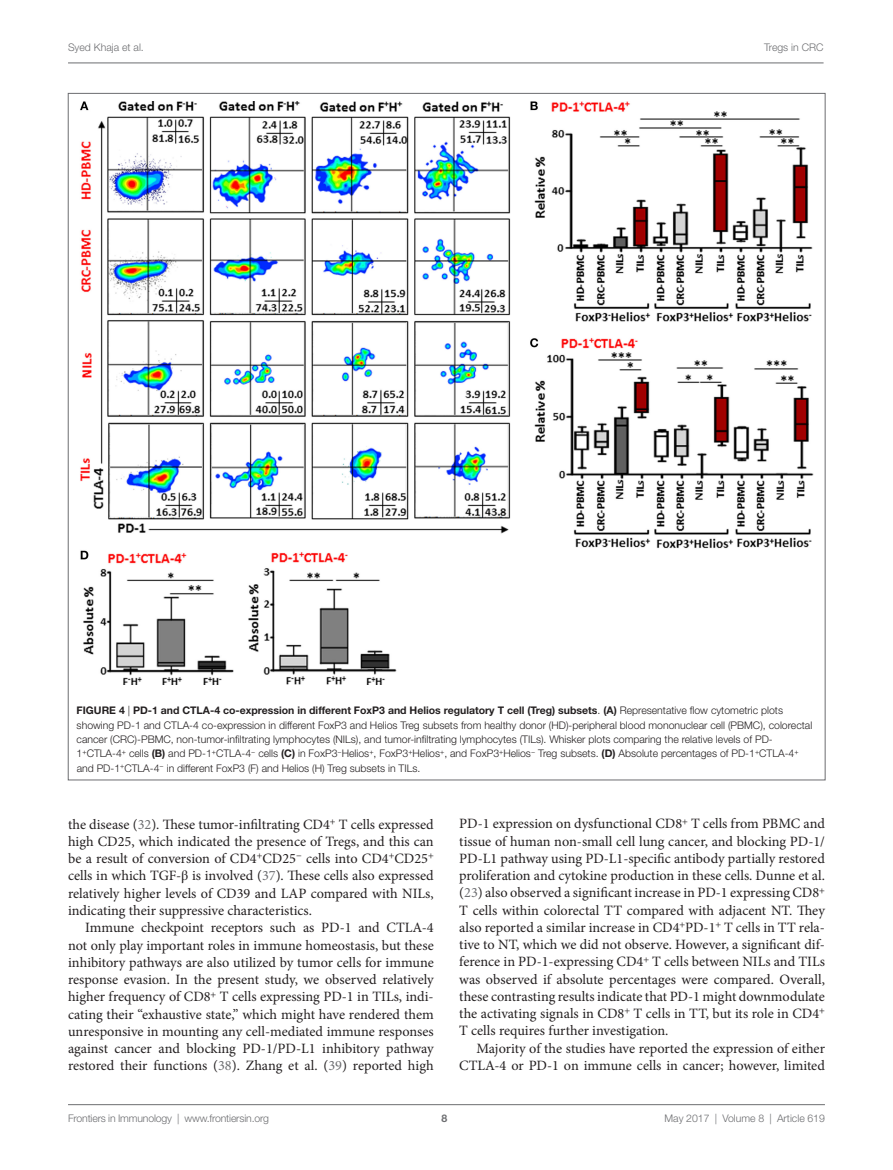
<style>
.page{position:relative;width:893px;height:1170px;background:#fff}
.page>*{position:absolute;margin:0;border:0;box-sizing:border-box;transform-origin:0 0}
.t1{font:14.25px/17.2px "Minion Pro";color:#231f20;text-align:justify}
.t2{font:300 10.5px/14.2px "Helvetica Neue LT Std";color:#231f20}
.t3{font:300 10.5px "Helvetica Neue LT Std";letter-spacing:-.015em;color:#6c6d70}
.t4{font:700 10.5px "Helvetica Neue LT Std";color:#6c6d70}
.s1{font-weight:700}
.s2{color:#6c6d70}
.s3{font-family:"STIX General"}
</style>
<div class="page">
<img style="left:80px;top:102px;width:734px;height:582px">
<hr style="left:68px;top:63px;width:756px;height:1px;background:#6c6d70">
<hr style="left:68px;top:1104px;width:757px;height:1px;background:#6c6d70">
<p class="t3" style="left:68px;top:41px;width:77px">Syed Khaja et al.</p>
<p class="t3" style="left:764px;top:41px;width:61px">Tregs in CRC</p>
<p class="t2" style="left:77px;top:703px;width:737px"><span class="s1">FIG URE 4</span> | <span class="s1">PD-1 and CTLA-4 co-expression in different FoxP3 and Helios regulatory T cell (Treg) subsets</span>. <span class="s1">(A)</span> Representative flow cytometric plots showing PD-1 and CTLA-4 co-expression in different FoxP3 and Helios Treg subsets from healthy donor (HD)-peripheral blood mononuclear cell (PBMC), colorectal cancer (CRC)-PBMC, non-tumor-infiltrating lymphocytes (NILs), and tumor-infiltrating lymphocytes (TILs). Whisker plots comparing the relative levels of PD-1<sup>+</sup>CTLA-4<sup>+</sup> cells <span class="s1">(B)</span> and PD-1<sup>+</sup>CTLA-4<sup>−</sup> cells <span class="s1">(C)</span> in FoxP3<sup>−</sup>Helios<sup>+</sup>, FoxP3<sup>+</sup>Helios<sup>+</sup>, and FoxP3<sup>+</sup>Helios<sup>−</sup> Treg subsets. <span class="s1">(D)</span> Absolute percentages of PD-1<sup>+</sup>CTLA-4<sup>+ </sup>and PD-1<sup>+</sup>CTLA-4<sup>−</sup> in different FoxP3 (F) and Helios (H) Treg subsets in TILs.</p>
<p class="t1" style="left:68px;top:815px;width:367px">the disease (<span class="s2">32</span>). These tumor-infiltrating CD4<sup>+</sup> T cells expressed high CD25, which indicated the presence of Tregs, and this can be a result of conversion of CD4<sup>+</sup>CD25<sup>−</sup> cells into CD4<sup>+</sup>CD25<sup>+ </sup>cells in which TGF-<span class="s3">β</span> is involved (<span class="s2">37</span>). These cells also expressed relatively higher levels of CD39 and LAP compared with NILs, indicating their suppressive characteristics.</p>
<p class="t1" style="left:68px;top:919px;width:367px;text-indent:17px">Immune checkpoint receptors such as PD-1 and CTLA-4 not only play important roles in immune homeostasis, but these inhibitory pathways are also utilized by tumor cells for immune response evasion. In the present study, we observed relatively higher frequency of CD8<sup>+</sup> T cells expressing PD-1 in TILs, indi&shy;cating their “exhaustive state,” which might have rendered them unresponsive in mounting any cell-mediated immune responses against cancer and blocking PD-1/PD-L1 inhibitory pathway restored their functions (<span class="s2">38</span>). Zhang et al. (<span class="s2">39</span>) reported high</p>
<p class="t1" style="left:459px;top:815px;width:367px">PD-1 expression on dysfunctional CD8<sup>+</sup> T cells from PBMC and tissue of human non-small cell lung cancer, and blocking PD-1/ PD-L1 pathway using PD-L1-specific antibody partially restored proliferation and cytokine production in these cells. Dunne et al. (<span class="s2">23</span>) also observed a significant increase in PD-1 expressing CD8<sup>+ </sup>T cells within colorectal TT compared with adjacent NT. They also reported a similar increase in CD4<sup>+</sup>PD-1<sup>+</sup> T cells in TT rela&shy;tive to NT, which we did not observe. However, a significant dif&shy;ference in PD-1-expressing CD4<sup>+</sup> T cells between NILs and TILs was observed if absolute percentages were compared. Overall, these contrasting results indicate that PD-1 might downmodulate the activating signals in CD8<sup>+</sup> T cells in TT, but its role in CD4<sup>+ </sup>T cells requires further investigation.</p>
<p class="t1" style="left:459px;top:1039px;width:367px;text-align:right">Majority of the studies have reported the expression of either<br>CTLA-4 or PD-1 on immune cells in cancer; however, limited</p>
<p class="t3" style="left:68px;top:1111px;width:203px">Frontiers in Immunology | www.frontiersin.org</p>
<p class="t3" style="left:665px;top:1111px;width:162px">May 2017 | Volume 8 | Article 619</p>
<p class="t4" style="left:441px;top:1111px;width:7px">8</p>
</div>
